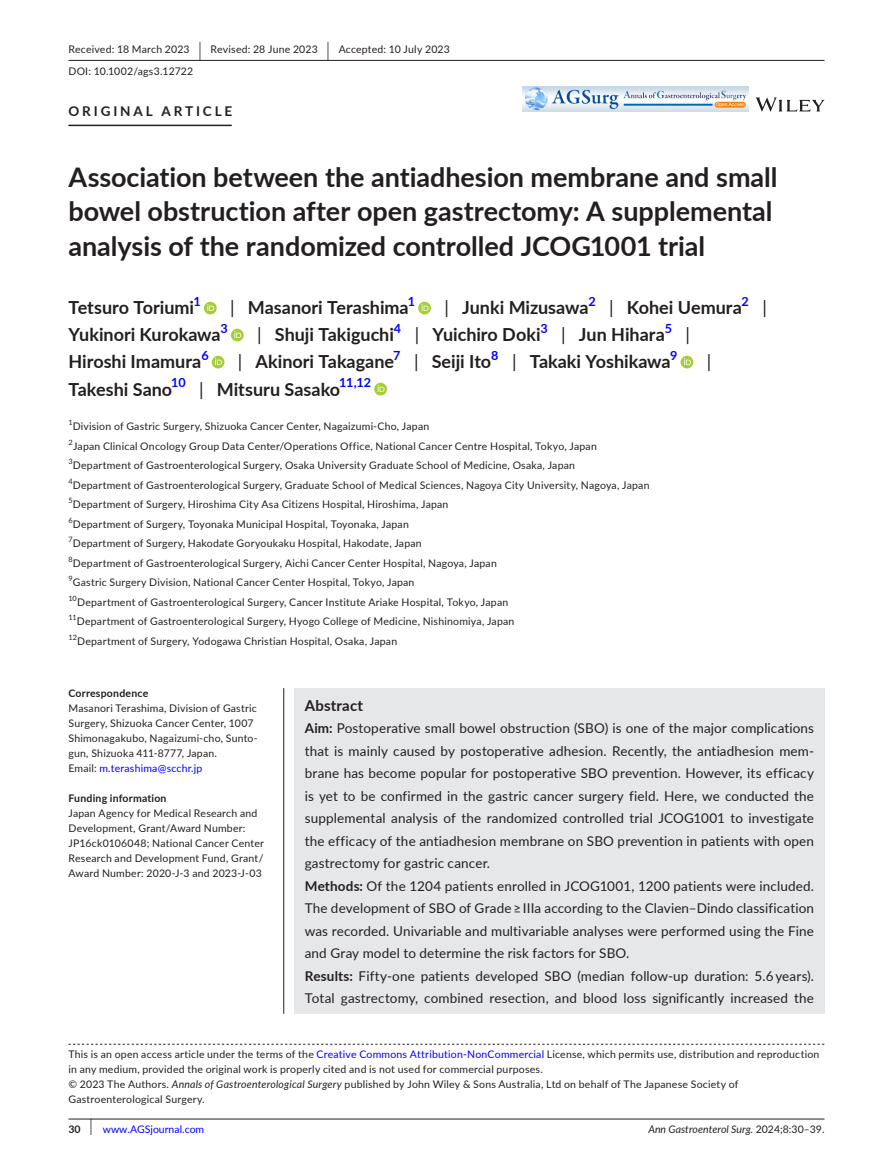
<style>
.page{position:relative;width:893px;height:1174px;background:#fff}
.page>*{position:absolute;margin:0;border:0;box-sizing:border-box;transform-origin:0 0}
.t1{font:700 27px/34.5px "Lato";color:#231f20}
.t2{font:700 18px "Lato";color:#231f20}
.t3{font:18px "Lato";color:#231f20}
.t4{font:700 15px "Lato";letter-spacing:.015em;color:#231f20}
.t5{font:13.5px/22.5px "Lato";letter-spacing:.01em;color:#231f20}
.t6{font:700 13.5px "Lato";letter-spacing:.215em;color:#231f20}
.t7{font:700 12.6px "Lato";color:#00f}
.t8{font:10.5px/19.5px "Lato";letter-spacing:.02em;color:#231f20}
.t9{font:italic 10.5px "Lato";color:#231f20}
.t10{font:700 10.5px "Lato";letter-spacing:.02em;color:#231f20}
.t11{font:10.5px "Lato";color:#00f}
.s1{font-size:19.65px}
.s2{font-weight:400}
.s3{color:#00f}
.s4{font-weight:700}
.s5{font-style:italic}
.s6{font-weight:700;color:#231f20}
.s7{font-size:17.4px;color:#231f20}
.s8{font-style:normal}
</style>
<div class="page">
<hr style="left:68px;top:1118px;width:756px;height:1px;background:#231f20">
<svg style="left:756px;top:97px;width:68px;height:15px"></svg>
<img style="left:523px;top:86px;width:225px;height:26px">
<hr style="left:68px;top:60px;width:756px;height:1px;background:#231f20">
<hr style="left:68px;top:125px;width:164px;height:1px;background:#231f20">
<div style="left:204px;top:302px;width:13px;height:12px;background:#a5cd39;border-radius:50%"></div>
<svg style="left:207px;top:304px;width:7px;height:7px"></svg>
<svg style="left:418px;top:302px;width:13px;height:12px"></svg>
<svg style="left:422px;top:304px;width:7px;height:7px"></svg>
<div style="left:231px;top:329px;width:13px;height:12px;background:#a5cd39;border-radius:50%"></div>
<svg style="left:234px;top:331px;width:7px;height:7px"></svg>
<div style="left:212px;top:356px;width:12px;height:12px;background:#a5cd39;border-radius:50%"></div>
<svg style="left:215px;top:358px;width:7px;height:7px"></svg>
<div style="left:681px;top:356px;width:12px;height:12px;background:#a5cd39;border-radius:50%"></div>
<svg style="left:684px;top:358px;width:7px;height:7px"></svg>
<svg style="left:374px;top:383px;width:13px;height:12px"></svg>
<svg style="left:378px;top:385px;width:7px;height:7px"></svg>
<svg style="left:68px;top:1043px;width:756px;height:1px"></svg>
<div style="left:294px;top:688px;width:530px;height:325px;background:#e6e7e9"></div>
<hr style="left:283px;top:688px;width:1px;height:325px;background:#231f20">
<p class="t8" style="left:68px;top:38px;width:383px;line-height:21.8px">Received: 18 March 2023 <span class="s1">|</span> Revised: 28 June 2023 <span class="s1">|</span> Accepted: 10 July 2023<br>DOI: 10.1002/ags3.12722</p>
<p class="t6" style="left:68px;top:101px;width:165px">ORIGINAL ARTICLE</p>
<h1 class="t1" style="left:68px;top:159px;width:711px">Association between the antiadhesion membrane and small bowel obstruction after open gastrectomy: A supplemental analysis of the randomized controlled JCOG1001 trial</h1>
<h2 class="t2" style="left:68px;top:295px;width:127px">Tetsuro Toriumi</h2>
<p class="t7" style="left:194px;top:292px;width:9px">1</p>
<h2 class="t2" style="left:230px;top:295px;width:180px"><span class="s2">|</span> Masanori Terashima</h2>
<p class="t7" style="left:408px;top:292px;width:9px">1</p>
<h2 class="t2" style="left:444px;top:295px;width:146px"><span class="s2">|</span> Junki Mizusawa</h2>
<p class="t7" style="left:588px;top:292px;width:9px">2</p>
<h2 class="t2" style="left:609px;top:295px;width:134px"><span class="s2">|</span> Kohei Uemura</h2>
<p class="t7" style="left:742px;top:292px;width:9px">2</p>
<h2 class="t3" style="left:762px;top:295px;width:6px">|</h2>
<h2 class="t2" style="left:68px;top:322px;width:154px">Yukinori Kurokawa</h2>
<p class="t7" style="left:221px;top:319px;width:9px">3</p>
<h2 class="t2" style="left:257px;top:322px;width:138px"><span class="s2">|</span> Shuji Takiguchi</h2>
<p class="t7" style="left:394px;top:319px;width:9px">4</p>
<h2 class="t2" style="left:415px;top:322px;width:127px"><span class="s2">|</span> Yuichiro Doki</h2>
<p class="t7" style="left:540px;top:319px;width:9px">3</p>
<h2 class="t2" style="left:561px;top:322px;width:105px"><span class="s2">|</span> Jun Hihara</h2>
<p class="t7" style="left:665px;top:319px;width:9px">5</p>
<h2 class="t3" style="left:685px;top:322px;width:6px">|</h2>
<h2 class="t2" style="left:68px;top:349px;width:134px">Hiroshi Imamura</h2>
<p class="t7" style="left:201px;top:346px;width:9px">6</p>
<h2 class="t2" style="left:238px;top:349px;width:158px"><span class="s2">|</span> Akinori Takagane</h2>
<p class="t7" style="left:393px;top:346px;width:9px">7</p>
<h2 class="t2" style="left:414px;top:349px;width:79px"><span class="s2">|</span> Seiji Ito</h2>
<p class="t7" style="left:491px;top:346px;width:9px">8</p>
<h2 class="t2" style="left:512px;top:349px;width:160px"><span class="s2">|</span> Takaki Yoshikawa</h2>
<p class="t7" style="left:670px;top:346px;width:9px">9</p>
<h2 class="t3" style="left:707px;top:349px;width:6px">|</h2>
<h2 class="t2" style="left:68px;top:376px;width:105px">Takeshi Sano</h2>
<p class="t7" style="left:171px;top:373px;width:16px">10</p>
<h2 class="t2" style="left:199px;top:376px;width:143px"><span class="s2">|</span> Mitsuru Sasako</h2>
<p class="t7" style="left:339px;top:373px;width:33px">11,12</p>
<p class="t8" style="left:68px;top:416px;width:583px"><sup>1</sup>Division of Gastric Surgery, Shizuoka Cancer Center, Nagaizumi-Cho, Japan<br><sup>2</sup>Japan Clinical Oncology Group Data Center/Operations Office, National Cancer Centre Hospital, Tokyo, Japan <sup>3</sup>Department of Gastroenterological Surgery, Osaka University Graduate School of Medicine, Osaka, Japan<br><sup>4</sup>Department of Gastroenterological Surgery, Graduate School of Medical Sciences, Nagoya City University, Nagoya, Japan <sup>5</sup>Department of Surgery, Hiroshima City Asa Citizens Hospital, Hiroshima, Japan<br><sup>6</sup>Department of Surgery, Toyonaka Municipal Hospital, Toyonaka, Japan<br><sup>7</sup>Department of Surgery, Hakodate Goryoukaku Hospital, Hakodate, Japan<br><sup>8</sup>Department of Gastroenterological Surgery, Aichi Cancer Center Hospital, Nagoya, Japan<br><sup>9</sup>Gastric Surgery Division, National Cancer Center Hospital, Tokyo, Japan<br><sup>10</sup>Department of Gastroenterological Surgery, Cancer Institute Ariake Hospital, Tokyo, Japan<br><sup>11</sup>Department of Gastroenterological Surgery, Hyogo College of Medicine, Nishinomiya, Japan<br><sup>12</sup>Department of Surgery, Yodogawa Christian Hospital, Osaka, Japan</p>
<p class="t10" style="left:68px;top:685px;width:81px">Correspondence</p>
<p class="t8" style="left:68px;top:700px;width:191px;line-height:15px">Masanori Terashima, Division of Gastric Surgery, Shizuoka Cancer Center, 1007<br>Shimonagakubo, Nagaizumi-cho, Sunto&shy;gun, Shizuoka 411-8777, Japan.<br>Email: <span class="s3">m.terashima@scchr.jp</span></p>
<p class="t10" style="left:68px;top:790px;width:100px">Funding information</p>
<p class="t8" style="left:68px;top:805px;width:197px;line-height:15px">Japan Agency for Medical Research and Development, Grant/Award Number:<br>JP16ck0106048; National Cancer Center Research and Development Fund, Grant/ Award Number: 2020-J-3 and 2023-J-03</p>
<h3 class="t4" style="left:305px;top:694px;width:60px">Abstract</h3>
<p class="t5" style="left:305px;top:716px;width:511px"><span class="s4">Aim:</span> Postoperative small bowel obstruction (SBO) is one of the major complications that is mainly caused by postoperative adhesion. Recently, the antiadhesion mem&shy;brane has become popular for postoperative SBO prevention. However, its efficacy is yet to be confirmed in the gastric cancer surgery field. Here, we conducted the supplemental analysis of the randomized controlled trial JCOG1001 to investigate the efficacy of the antiadhesion membrane on SBO prevention in patients with open gastrectomy for gastric cancer.<br><span class="s4">Methods:</span> Of the 1204 patients enrolled in JCOG1001, 1200 patients were included.<br>The development of SBO of Grade ≥ IIIa according to the Clavien–Dindo classification was recorded. Univariable and multivariable analyses were performed using the Fine and Gray model to determine the risk factors for SBO.<br><span class="s4">Results:</span> Fifty-one patients developed SBO (median follow-up duration: 5.6 years).<br>Total gastrectomy, combined resection, and blood loss significantly increased the</p>
<p class="t8" style="left:68px;top:1046px;width:752px;line-height:15px">This is an open access article under the terms of the <span class="s3">Creative Commons Attribution-NonCommercial</span> License, which permits use, distribution and reproduction in any medium, provided the original work is properly cited and is not used for commercial purposes.<br>© 2023 The Authors. <span class="s5">Annals of Gastroenterological Surgery</span> published by John Wiley &amp; Sons Australia, Ltd on behalf of The Japanese Society of Gastroenterological Surgery.</p>
<p class="t11" style="left:68px;top:1121px;width:137px"><span class="s6">30</span> <span class="s7">|</span> www.AGSjournal.com</p>
<p class="t9" style="left:648px;top:1121px;width:178px">Ann Gastroenterol Surg. <span class="s8">2024;8:30–39.</span></p>
</div>
